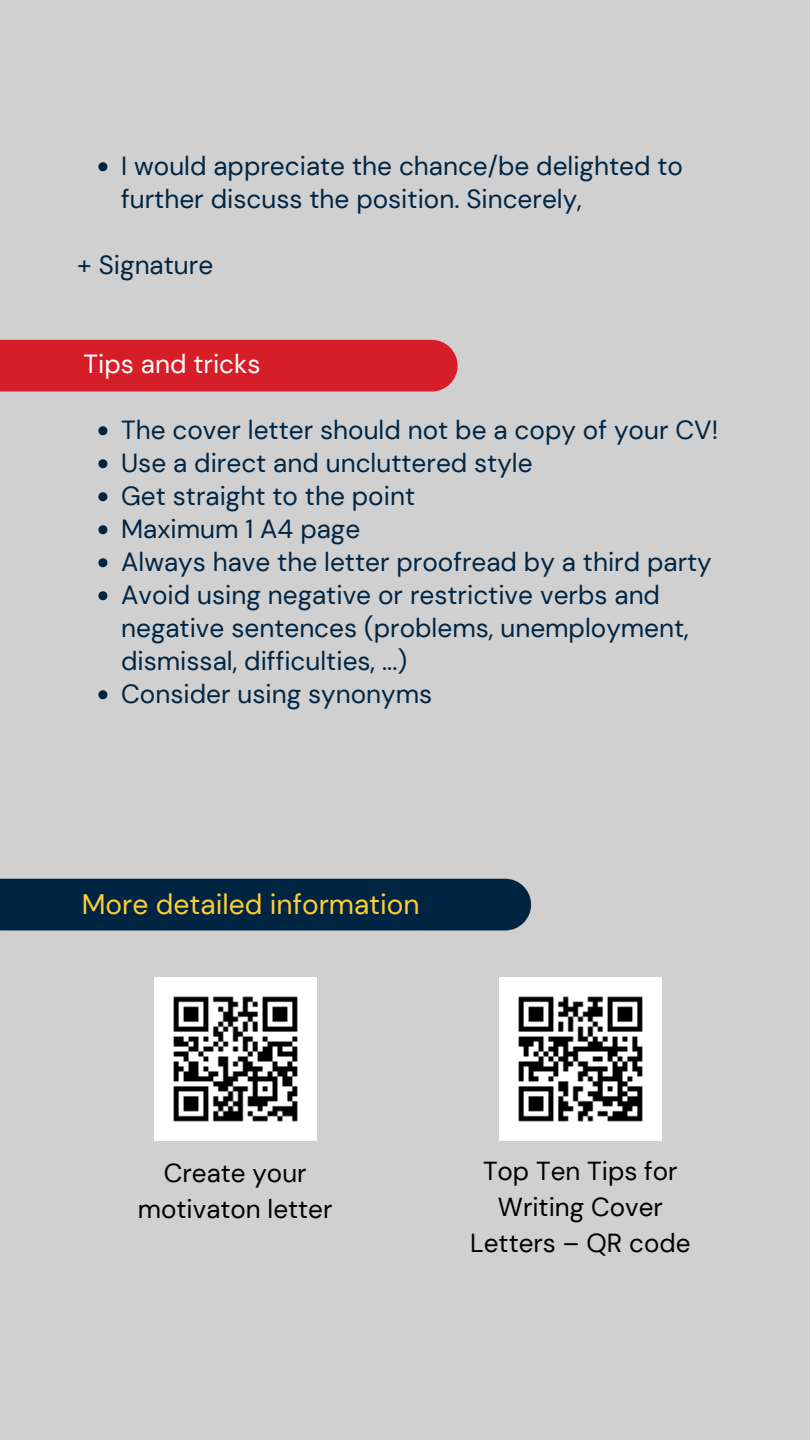
<style>
.page{position:relative;width:810px;height:1440px;background:#d0d0d0}
.page>*{position:absolute;margin:0;border:0;box-sizing:border-box;transform-origin:0 0}
.t1{font:28.1px "DM Sans";color:#ffce35}
.t2{font:26.2px/33px "DM Sans";color:#002543}
.t3{font:26.2px "DM Sans";color:#fff}
.t4{font:26px/36px "DM Sans";color:#000;text-align:center}
</style>
<div class="page">
<div style="left:0;top:340px;width:458px;height:52px;background:#d61e29"></div>
<div style="left:0;top:879px;width:531px;height:51px;background:#002543"></div>
<img style="left:154px;top:977px;width:163px;height:163px">
<img style="left:499px;top:977px;width:163px;height:163px">
<svg style="left:98px;top:162px;width:9px;height:9px"></svg>
<svg style="left:98px;top:426px;width:9px;height:9px"></svg>
<svg style="left:98px;top:459px;width:9px;height:9px"></svg>
<svg style="left:98px;top:492px;width:9px;height:9px"></svg>
<svg style="left:98px;top:525px;width:9px;height:9px"></svg>
<svg style="left:98px;top:558px;width:9px;height:9px"></svg>
<svg style="left:98px;top:591px;width:9px;height:9px"></svg>
<svg style="left:98px;top:690px;width:9px;height:9px"></svg>
<p class="t2" style="left:121px;top:150px;width:563px">I would appreciate the chance/be delighted to further discuss the position. Sincerely,</p>
<p class="t2" style="left:77px;top:249px;width:138px">+ Signature</p>
<p class="t3" style="left:84px;top:347px;width:178px">Tips and tricks</p>
<p class="t2" style="left:121px;top:414px;width:599px">The cover letter should not be a copy of your CV!<br>Use a direct and uncluttered style<br>Get straight to the point<br>Maximum 1 A4 page<br>Always have the letter proofread by a third party Avoid using negative or restrictive verbs and negative sentences (problems, unemployment, dismissal, difficulties, ...)<br>Consider using synonyms</p>
<p class="t1" style="left:82px;top:886px;width:339px">More detailed information</p>
<p class="t4" style="left:138px;top:1155px;width:196px">Create your motivaton letter</p>
<p class="t4" style="left:470px;top:1153px;width:222px">Top Ten Tips for<br>Writing Cover<br>Letters – QR code</p>
</div>
